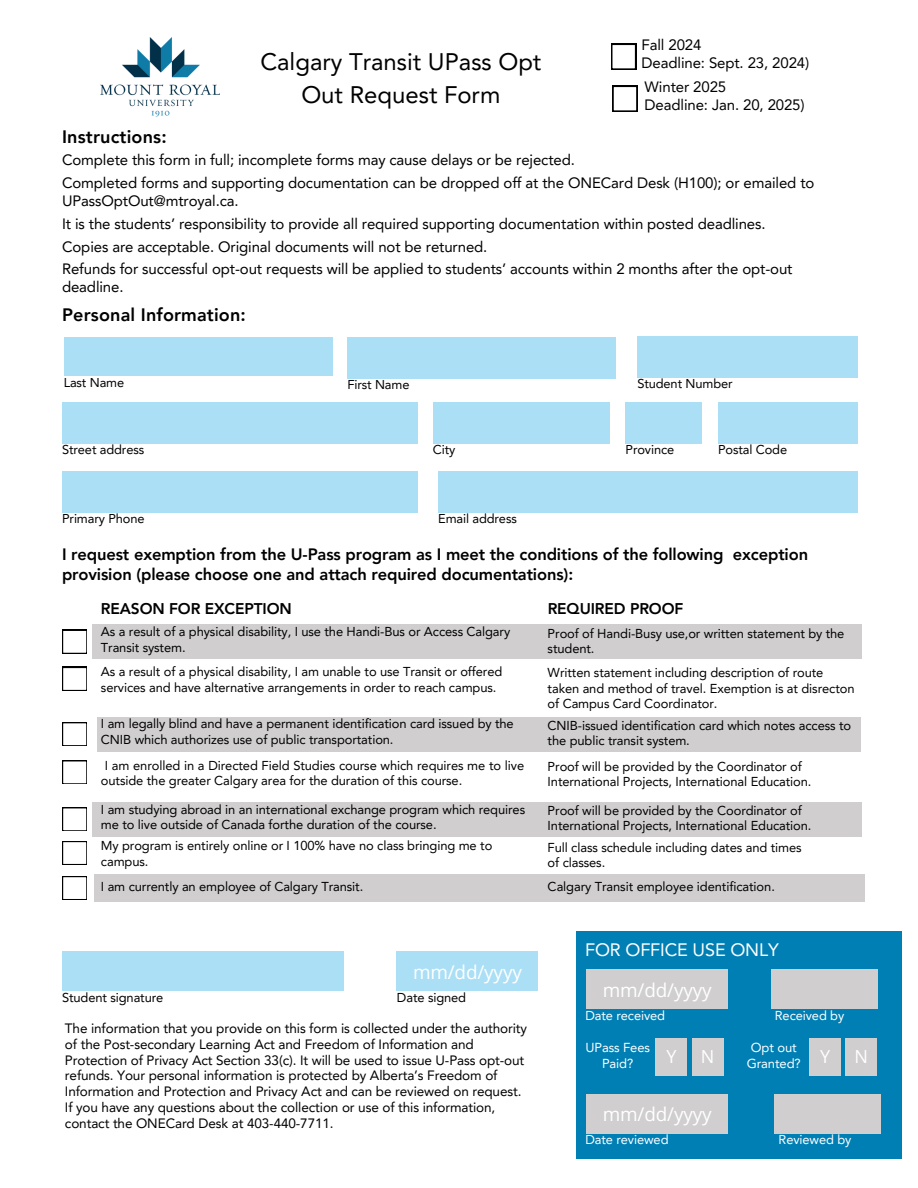
<style>
.page{position:relative;width:918px;height:1188px;background:#fff}
.page>*{position:absolute;margin:0;border:0;box-sizing:border-box;transform-origin:0 0}
.t1{font:24px/32.7px "Avenir LT Pro";color:#000;text-align:center}
.t2{font:18.9px "Open Sans";letter-spacing:-.005em;color:#fff}
.t3{font:800 18px "Avenir LT Pro";letter-spacing:.01em;color:#000}
.t4{font:18px "Avenir LT Pro";letter-spacing:-.01em;color:#fff}
.t5{font:18px "Open Sans";color:#fff}
.t6{font:800 16.5px/20.2px "Avenir LT Pro";letter-spacing:-.01em;color:#000}
.t7{font:800 15.45px "Avenir LT Pro";letter-spacing:-.01em;color:#000}
.t8{font:15px/18px "Avenir LT Pro";letter-spacing:-.01em;color:#000}
.t9{font:13.5px/15.8px "Avenir LT Pro";letter-spacing:-.01em;color:#000}
.t10{font:13.05px "Avenir LT Pro";letter-spacing:-.01em;color:#fff}
.t11{font:12.9px/15.5px "Avenir LT Pro";letter-spacing:-.01em;color:#000}
.t12{font:12.9px "Avenir LT Pro";letter-spacing:-.01em;color:#fff}
</style>
<div class="page">
<div style="left:64px;top:337px;width:268px;height:39px;background:#abdff6"></div>
<div style="left:347px;top:337px;width:269px;height:41px;background:#abdff6"></div>
<div style="left:637px;top:336px;width:220px;height:41px;background:#abdff6"></div>
<div style="left:62px;top:403px;width:355px;height:41px;background:#abdff6"></div>
<div style="left:433px;top:403px;width:177px;height:41px;background:#abdff6"></div>
<div style="left:625px;top:403px;width:77px;height:41px;background:#abdff6"></div>
<div style="left:62px;top:472px;width:355px;height:41px;background:#abdff6"></div>
<div style="left:438px;top:472px;width:419px;height:41px;background:#abdff6"></div>
<div style="left:718px;top:403px;width:139px;height:41px;background:#abdff6"></div>
<svg style="left:62px;top:667px;width:25px;height:24px"></svg>
<svg style="left:62px;top:760px;width:25px;height:24px"></svg>
<svg style="left:62px;top:841px;width:25px;height:24px"></svg>
<svg style="left:613px;top:86px;width:24px;height:26px"></svg>
<svg style="left:611px;top:44px;width:25px;height:25px"></svg>
<img style="left:100px;top:38px;width:120px;height:79px">
<div style="left:576px;top:931px;width:325px;height:227px;background:#007fb5"></div>
<div style="left:587px;top:970px;width:141px;height:39px;background:#d0cece"></div>
<div style="left:655px;top:1038px;width:32px;height:38px;background:#d0cece"></div>
<div style="left:62px;top:952px;width:281px;height:39px;background:#abdff6"></div>
<div style="left:397px;top:952px;width:141px;height:39px;background:#abdff6"></div>
<div style="left:692px;top:1038px;width:32px;height:38px;background:#d0cece"></div>
<div style="left:809px;top:1038px;width:32px;height:38px;background:#d0cece"></div>
<div style="left:845px;top:1038px;width:32px;height:38px;background:#d0cece"></div>
<div style="left:771px;top:970px;width:106px;height:39px;background:#d0cece"></div>
<div style="left:587px;top:1094px;width:141px;height:40px;background:#d0cece"></div>
<div style="left:775px;top:1094px;width:106px;height:40px;background:#d0cece"></div>
<div style="left:62px;top:630px;width:25px;height:24px;background:#000"></div>
<svg style="left:63px;top:631px;width:24px;height:22px"></svg>
<div style="left:92px;top:625px;width:769px;height:34px;background:#d0cece"></div>
<svg style="left:62px;top:722px;width:25px;height:24px"></svg>
<div style="left:97px;top:717px;width:764px;height:34px;background:#d0cece"></div>
<svg style="left:62px;top:876px;width:25px;height:24px"></svg>
<div style="left:94px;top:874px;width:770px;height:28px;background:#d0cece"></div>
<svg style="left:62px;top:807px;width:25px;height:24px"></svg>
<div style="left:92px;top:802px;width:769px;height:35px;background:#d0cece"></div>
<p class="t1" style="left:260px;top:48px;width:282px">Calgary Transit UPass Opt<br>Out Request Form</p>
<p class="t8" style="left:642px;top:37px;width:61px">Fall 2024</p>
<p class="t8" style="left:642px;top:55px;width:169px">Deadline: Sept. 23, 2024)</p>
<p class="t8" style="left:645px;top:79px;width:83px">Winter 2025</p>
<p class="t8" style="left:645px;top:97px;width:162px">Deadline: Jan. 20, 2025)</p>
<h4 class="t3" style="left:62px;top:129px;width:106px">Instructions:</h4>
<p class="t8" style="left:62px;top:152px;width:514px">Complete this form in full; incomplete forms may cause delays or be rejected.</p>
<p class="t8" style="left:62px;top:175px;width:754px">Completed forms and supporting documentation can be dropped off at the ONECard Desk (H100); or emailed to<br>UPassOptOut@mtroyal.ca.</p>
<h2 class="t8" style="left:62px;top:216px;width:705px">It is the students’ responsibility to provide all required supporting documentation within posted deadlines.</h2>
<h4 class="t8" style="left:62px;top:239px;width:427px">Copies are acceptable. Original documents will not be returned.</h4>
<p class="t8" style="left:62px;top:262px;width:732px">Refunds for successful opt-out requests will be applied to students’ accounts within 2 months after the opt-out deadline.</p>
<p class="t3" style="left:62px;top:307px;width:185px">Personal Information:</p>
<h1 class="t11" style="left:64px;top:376px;width:62px">Last Name</h1>
<p class="t11" style="left:347px;top:378px;width:64px">First Name</p>
<p class="t11" style="left:637px;top:377px;width:97px">Student Number</p>
<p class="t11" style="left:62px;top:443px;width:84px">Street address</p>
<p class="t11" style="left:433px;top:443px;width:24px">City</p>
<h3 class="t11" style="left:625px;top:443px;width:50px">Province</h3>
<p class="t11" style="left:62px;top:512px;width:84px">Primary Phone</p>
<p class="t11" style="left:438px;top:512px;width:80px">Email address</p>
<p class="t11" style="left:718px;top:443px;width:71px">Postal Code</p>
<p class="t6" style="left:62px;top:546px;width:748px">I request exemption from the U-Pass program as I meet the conditions of the following exception provision (please choose one and attach required documentations):</p>
<p class="t7" style="left:101px;top:602px;width:192px">REASON FOR EXCEPTION</p>
<p class="t7" style="left:548px;top:602px;width:137px">REQUIRED PROOF</p>
<h6 class="t11" style="left:101px;top:625px;width:411px">As a result of a physical disability, I use the Handi-Bus or Access Calgary<br>Transit system.</h6>
<h5 class="t11" style="left:548px;top:627px;width:298px">Proof of Handi-Busy use,or written statement by the student.</h5>
<h5 class="t11" style="left:101px;top:665px;width:403px">As a result of a physical disability, I am unable to use Transit or offered services and have alternative arrangements in order to reach campus.</h5>
<p class="t11" style="left:548px;top:667px;width:308px">Written statement including description of route taken and method of travel. Exemption is at disrecton of Campus Card Coordinator.</p>
<p class="t11" style="left:101px;top:717px;width:414px">I am legally blind and have a permanent identification card issued by the<br>CNIB which authorizes use of public transportation.</p>
<p class="t11" style="left:548px;top:719px;width:305px">CNIB-issued identification card which notes access to the public transit system.</p>
<p class="t11" style="left:101px;top:759px;width:425px">I am enrolled in a Directed Field Studies course which requires me to live outside the greater Calgary area for the duration of this course.</p>
<p class="t11" style="left:548px;top:760px;width:256px">Proof will be provided by the Coordinator of</p>
<p class="t11" style="left:548px;top:775px;width:265px">International Projects, International Education.</p>
<p class="t11" style="left:101px;top:803px;width:426px">I am studying abroad in an international exchange program which requires me to live outside of Canada forthe duration of the course.</p>
<p class="t11" style="left:548px;top:804px;width:256px">Proof will be provided by the Coordinator of</p>
<p class="t11" style="left:548px;top:819px;width:265px">International Projects, International Education.</p>
<p class="t11" style="left:101px;top:839px;width:393px">My program is entirely online or I 100% have no class bringing me to campus.</p>
<p class="t11" style="left:548px;top:841px;width:255px">Full class schedule including dates and times of classes.</p>
<p class="t11" style="left:101px;top:880px;width:264px">I am currently an employee of Calgary Transit.</p>
<p class="t11" style="left:548px;top:880px;width:229px">Calgary Transit employee identification.</p>
<p class="t11" style="left:62px;top:991px;width:103px">Student signature</p>
<h2 class="t2" style="left:413px;top:958px;width:110px">mm/dd/yyyy</h2>
<p class="t11" style="left:397px;top:991px;width:71px">Date signed</p>
<p class="t9" style="left:65px;top:1022px;width:464px">The information that you provide on this form is collected under the authority of the Post-secondary Learning Act and Freedom of Information and Protection of Privacy Act Section 33(c). It will be used to issue U-Pass opt-out refunds. Your personal information is protected by Alberta’s Freedom of Information and Protection and Privacy Act and can be reviewed on request.<br>If you have any questions about the collection or use of this information, contact the ONECard Desk at 403-440-7711.</p>
<p class="t4" style="left:585px;top:942px;width:195px">FOR OFFICE USE ONLY</p>
<p class="t2" style="left:603px;top:976px;width:110px">mm/dd/yyyy</p>
<h3 class="t12" style="left:585px;top:1010px;width:81px">Date received</h3>
<p class="t5" style="left:666px;top:1044px;width:12px">Y</p>
<p class="t12" style="left:775px;top:1010px;width:71px">Received by</p>
<p class="t10" style="left:751px;top:1042px;width:47px">Opt out</p>
<p class="t10" style="left:747px;top:1058px;width:56px">Granted?</p>
<p class="t10" style="left:585px;top:1042px;width:66px">UPass Fees</p>
<p class="t10" style="left:602px;top:1058px;width:33px">Paid?</p>
<p class="t5" style="left:701px;top:1044px;width:15px">N</p>
<p class="t5" style="left:820px;top:1044px;width:12px">Y</p>
<p class="t5" style="left:855px;top:1044px;width:15px">N</p>
<p class="t2" style="left:603px;top:1101px;width:110px">mm/dd/yyyy</p>
<p class="t12" style="left:585px;top:1134px;width:85px">Date reviewed</p>
<h4 class="t12" style="left:779px;top:1134px;width:74px">Reviewed by</h4>
</div>
